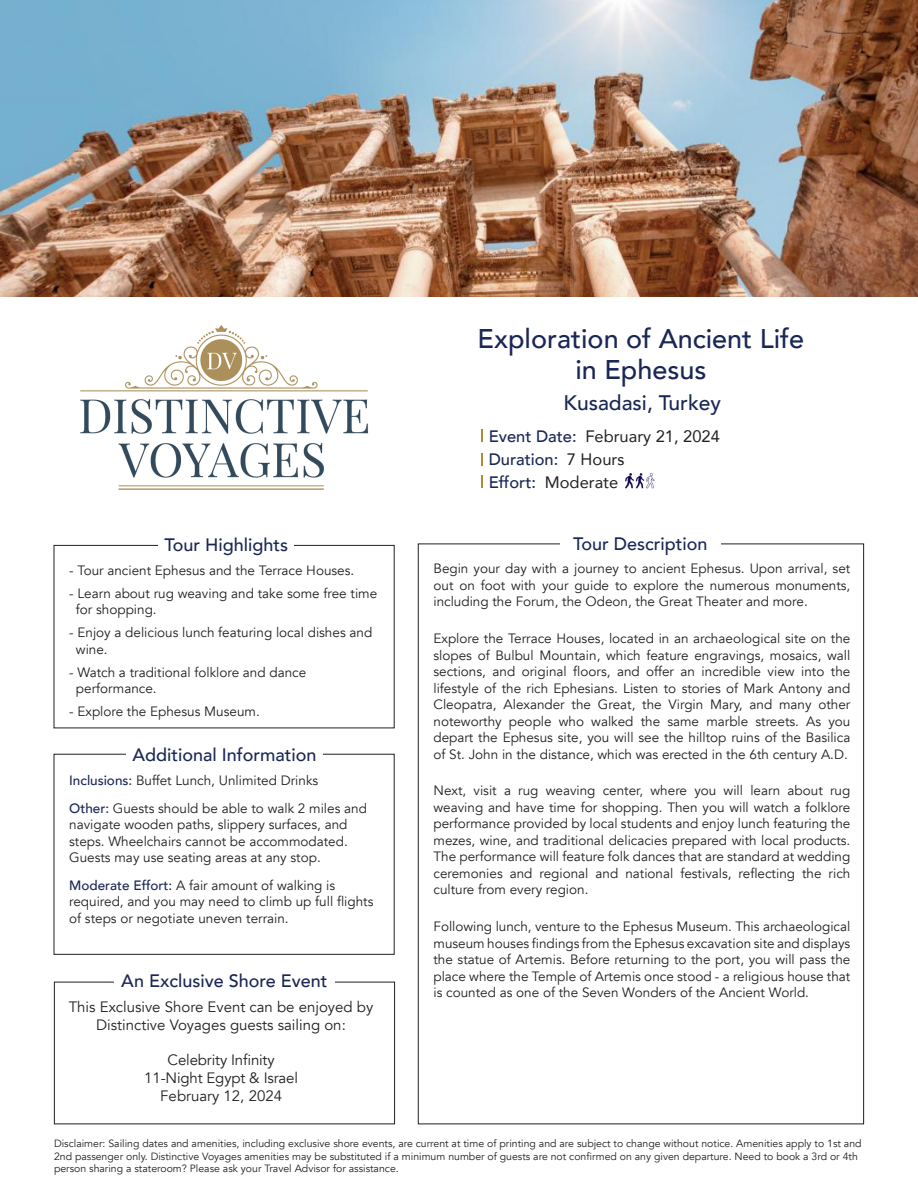
<style>
.page{position:relative;width:918px;height:1188px;background:#fff}
.page>*{position:absolute;margin:0;border:0;box-sizing:border-box;transform-origin:0 0}
.t1{font:500 27px "Avenir";color:#1a2755}
.t2{font:500 21px "Avenir";color:#1a2755}
.t3{font:500 18px "Avenir";color:#1a2755}
.t4{font:16.5px "Avenir";color:#231f20}
.t5{font:500 16.5px "Avenir";color:#1a2755}
.t6{font:15px "Avenir";color:#231f20}
.t7{font:13.5px/16.5px "Avenir";color:#231f20}
.t8{font:10.5px "Avenir";color:#231f20}
.s1{font-weight:500;color:#1a2755}
</style>
<div class="page">
<div style="left:54px;top:982px;width:341px;height:142px;border:1px solid #231f20"></div>
<div style="left:54px;top:754px;width:341px;height:201px;border:1px solid #231f20"></div>
<img style="left:80px;top:326px;width:289px;height:163px">
<svg style="left:481px;top:429px;width:2px;height:13px"></svg>
<svg style="left:481px;top:453px;width:2px;height:13px"></svg>
<div style="left:126px;top:743px;width:197px;height:21px;background:#fff"></div>
<div style="left:114px;top:969px;width:221px;height:23px;background:#fff"></div>
<svg style="left:481px;top:475px;width:2px;height:13px"></svg>
<img style="left:0;top:0;width:917px;height:297px">
<img style="left:625px;top:473px;width:30px;height:16px">
<img style="left:635px;top:473px;width:10px;height:16px">
<p class="t1" style="left:478px;top:315px;width:328px">Exploration of Ancient Life</p>
<p class="t1" style="left:575px;top:346px;width:133px">in Ephesus</p>
<p class="t2" style="left:563px;top:385px;width:159px">Kusadasi, Turkey</p>
<p class="t4" style="left:585px;top:423px;width:136px">February 21, 2024</p>
<p class="t4" style="left:567px;top:446px;width:59px">7 Hours</p>
<p class="t5" style="left:489px;top:422px;width:90px">Event Date:</p>
<p class="t5" style="left:489px;top:445px;width:71px">Duration:</p>
<p class="t3" style="left:164px;top:529px;width:125px">Tour Highlights</p>
<p class="t7" style="left:69px;top:562px;width:287px">- Tour ancient Ephesus and the Terrace Houses.</p>
<p class="t7" style="left:76px;top:585px;width:303px;text-indent:-7px">- Learn about rug weaving and take some free time for shopping.</p>
<p class="t7" style="left:76px;top:624px;width:298px;text-indent:-7px">- Enjoy a delicious lunch featuring local dishes and wine.</p>
<p class="t7" style="left:76px;top:664px;width:232px;text-indent:-7px">- Watch a traditional folklore and dance performance.</p>
<p class="t7" style="left:69px;top:703px;width:192px">- Explore the Ephesus Museum.</p>
<p class="t3" style="left:133px;top:740px;width:186px">Additional Information</p>
<p class="t7" style="left:69px;top:773px;width:251px"><span class="s1">Inclusions:</span> Buffet Lunch, Unlimited Drinks</p>
<p class="t7" style="left:69px;top:800px;width:299px"><span class="s1">Other:</span> Guests should be able to walk 2 miles and navigate wooden paths, slippery surfaces, and steps. Wheelchairs cannot be accommodated.<br>Guests may use seating areas at any stop.</p>
<p class="t7" style="left:69px;top:877px;width:306px"><span class="s1">Moderate Effort:</span> A fair amount of walking is required, and you may need to climb up full flights of steps or negotiate uneven terrain.</p>
<p class="t3" style="left:121px;top:965px;width:208px">An Exclusive Shore Event</p>
<p class="t6" style="left:69px;top:998px;width:306px">This Exclusive Shore Event can be enjoyed by</p>
<p class="t6" style="left:96px;top:1016px;width:251px">Distinctive Voyages guests sailing on:</p>
<p class="t6" style="left:168px;top:1051px;width:109px">Celebrity Infinity</p>
<p class="t6" style="left:144px;top:1069px;width:155px">11-Night Egypt &amp; Israel</p>
<p class="t6" style="left:160px;top:1087px;width:123px">February 12, 2024</p>
<p class="t5" style="left:489px;top:468px;width:49px">Effort:</p>
<p class="t4" style="left:545px;top:469px;width:75px">Moderate</p>
<p class="t3" style="left:573px;top:528px;width:136px">Tour Description</p>
<p class="t7" style="left:434px;top:561px;width:418px;text-align:justify">Begin your day with a journey to ancient Ephesus. Upon arrival, set out on foot with your guide to explore the numerous monuments, including the Forum, the Odeon, the Great Theater and more.</p>
<p class="t7" style="left:434px;top:630px;width:418px;text-align:justify">Explore the Terrace Houses, located in an archaeological site on the slopes of Bulbul Mountain, which feature engravings, mosaics, wall sections, and original floors, and offer an incredible view into the lifestyle of the rich Ephesians. Listen to stories of Mark Antony and Cleopatra, Alexander the Great, the Virgin Mary, and many other noteworthy people who walked the same marble streets. As you depart the Ephesus site, you will see the hilltop ruins of the Basilica of St. John in the distance, which was erected in the 6th century A.D.</p>
<p class="t7" style="left:434px;top:783px;width:418px;text-align:justify">Next, visit a rug weaving center, where you will learn about rug weaving and have time for shopping. Then you will watch a folklore performance provided by local students and enjoy lunch featuring the mezes, wine, and traditional delicacies prepared with local products.<br>The performance will feature folk dances that are standard at wedding ceremonies and regional and national festivals, reflecting the rich culture from every region.</p>
<p class="t7" style="left:434px;top:918px;width:418px;text-align:justify">Following lunch, venture to the Ephesus Museum. This archaeological museum houses findings from the Ephesus excavation site and displays the statue of Artemis. Before returning to the port, you will pass the place where the Temple of Artemis once stood - a religious house that is counted as one of the Seven Wonders of the Ancient World.</p>
<p class="t8" style="left:54px;top:1137px;width:809px">Disclaimer: Sailing dates and amenities, including exclusive shore events, are current at time of printing and are subject to change without notice. Amenities apply to 1st and</p>
<p class="t8" style="left:54px;top:1150px;width:805px">2nd passenger only. Distinctive Voyages amenities may be substituted if a minimum number of guests are not confirmed on any given departure. Need to book a 3rd or 4th</p>
<p class="t8" style="left:54px;top:1162px;width:346px">person sharing a stateroom? Please ask your Travel Advisor for assistance.</p>
</div>
